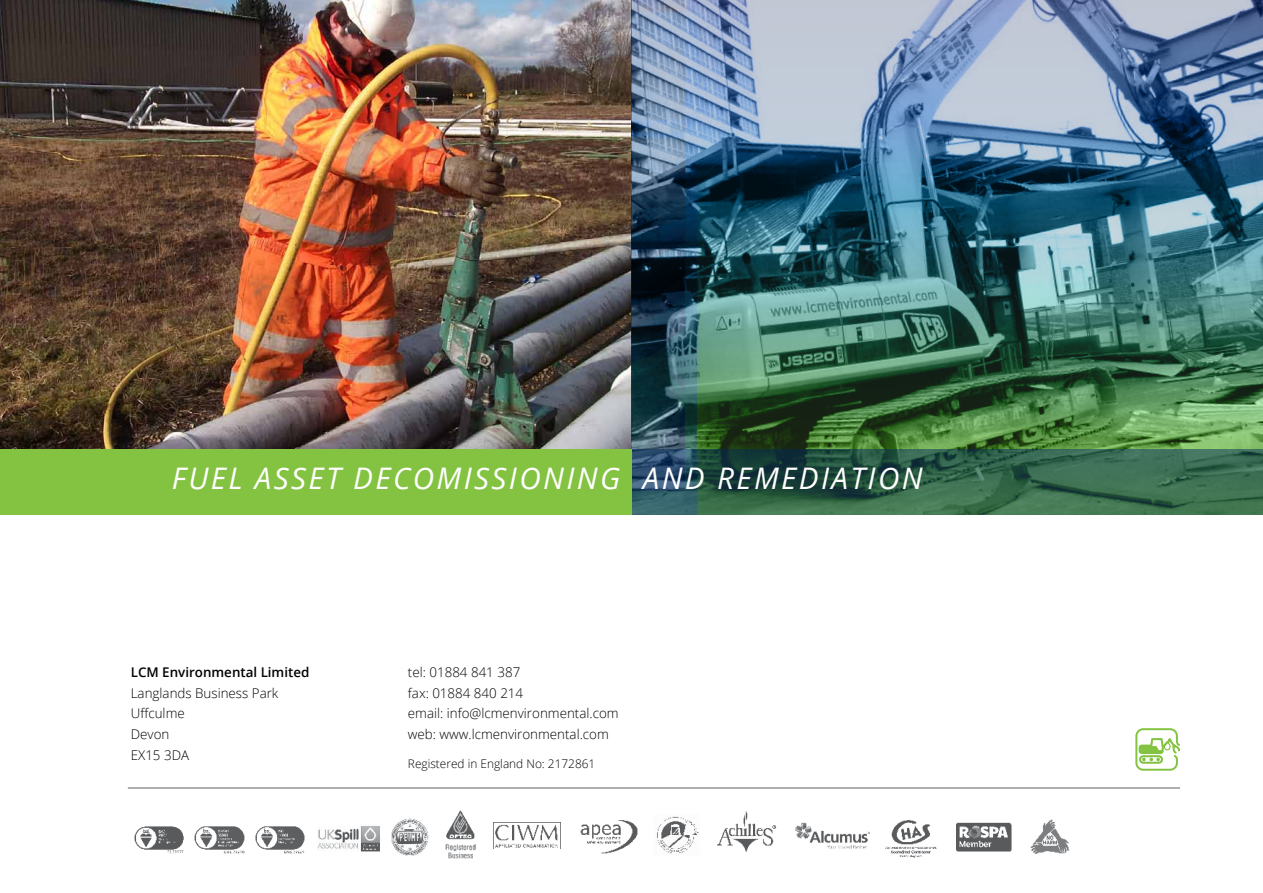
<style>
.page{position:relative;width:1263px;height:893px;background:#fff}
.page>*{position:absolute;margin:0;border:0;box-sizing:border-box;transform-origin:0 0}
.t1{font:italic 29.7px "Open Sans";letter-spacing:.08em;color:#fff}
.t2{font:300 13.35px/20.9px "Open Sans";color:#000}
.t3{font:600 13.35px "Open Sans";color:#000}
.t4{font:300 11.85px "Open Sans";color:#000}
</style>
<div class="page">
<img style="left:0;top:0;width:631px;height:449px">
<img style="left:631px;top:0;width:632px;height:449px">
<svg style="left:631px;top:449px;width:632px;height:66px;background:#32614d"></svg>
<div style="left:0;top:449px;width:631px;height:66px;background:#83c341"></div>
<hr style="left:128px;top:787px;width:1052px;height:2px;background:#969495">
<svg style="left:1135px;top:728px;width:45px;height:43px"></svg>
<img style="left:134px;top:826px;width:171px;height:28px">
<img style="left:795px;top:822px;width:75px;height:27px">
<img style="left:885px;top:820px;width:52px;height:38px">
<img style="left:956px;top:822px;width:56px;height:30px">
<img style="left:717px;top:811px;width:60px;height:40px">
<img style="left:445px;top:810px;width:31px;height:49px">
<img style="left:580px;top:820px;width:58px;height:34px">
<img style="left:317px;top:826px;width:63px;height:26px">
<img style="left:392px;top:819px;width:36px;height:36px">
<img style="left:657px;top:816px;width:42px;height:38px">
<img style="left:1030px;top:819px;width:40px;height:35px">
<img style="left:494px;top:822px;width:66px;height:26px">
<h1 class="t1" style="left:172px;top:458px;width:752px">FUEL ASSET DECOMISSIONING AND REMEDIATION</h1>
<p class="t3" style="left:131px;top:663px;width:10px">LCM</p>
<p class="t3" style="left:162px;top:663px;width:149px">Environmental Limited</p>
<p class="t2" style="left:131px;top:682px;width:149px">Langlands Business Park<br>Uffculme<br>Devon<br>EX15 3DA</p>
<p class="t2" style="left:408px;top:661px;width:212px">tel: 01884 841 387<br>fax: 01884 840 214<br>email: info@lcmenvironmental.com web: www.lcmenvironmental.com</p>
<p class="t4" style="left:408px;top:756px;width:189px">Registered in England No: 2172861</p>
</div>
